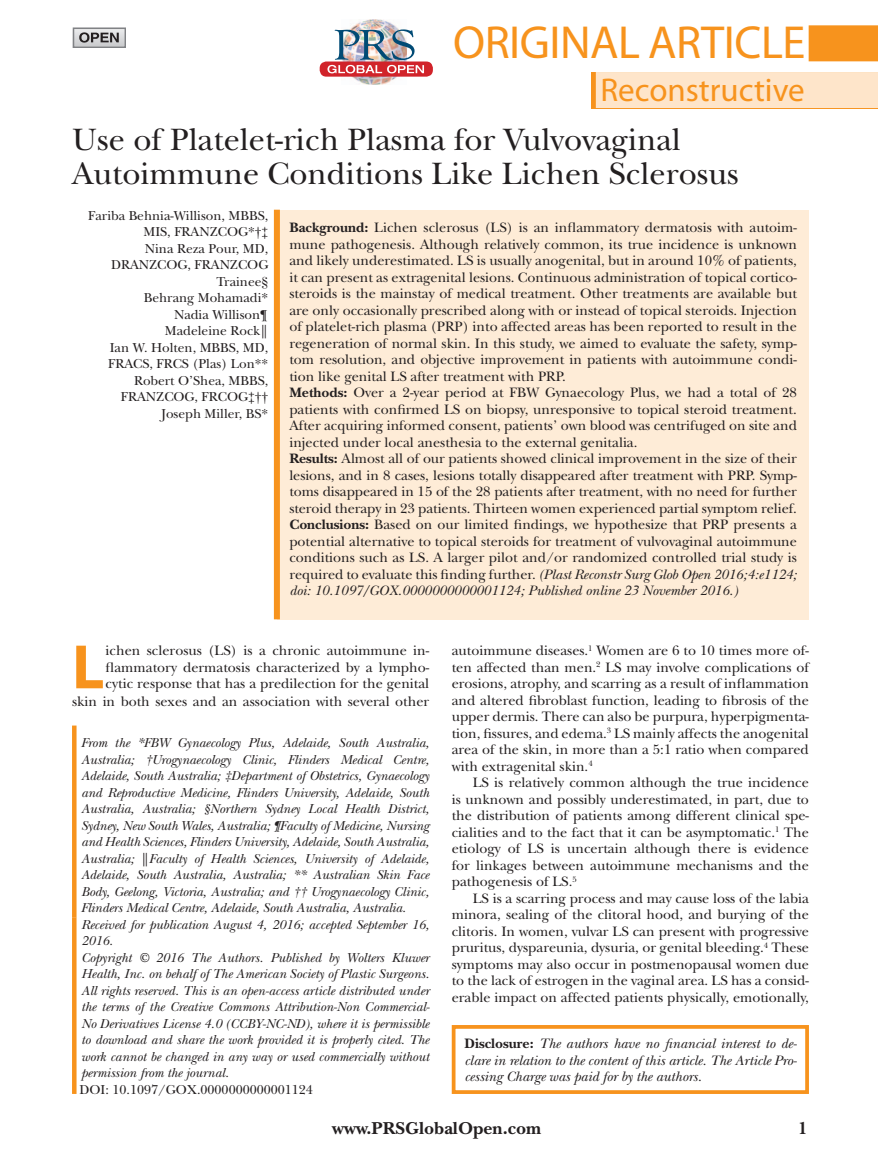
<style>
.page{position:relative;width:878px;height:1175px;background:#fff}
.page>*{position:absolute;margin:0;border:0;box-sizing:border-box;transform-origin:0 0}
.t1{font:700 63.15px "Myriad Pro";color:#f7931d}
.t2{font:46.5px "Myriad Pro";letter-spacing:-.01em;color:#f7931d}
.t3{font:33px "Myriad Pro";color:#f7931d}
.t4{font:32.25px/34.5px "New Baskerville";color:#231f20}
.t5{font:700 18px "New Baskerville";color:#231f20}
.t6{font:14.25px/16.5px "New Baskerville";color:#231f20;text-align:justify}
.t7{font:italic 14.25px/16.5px "New Baskerville";color:#231f20;text-align:justify}
.t8{font:italic 13.5px/16.5px "New Baskerville";color:#231f20}
.t9{font:13.5px/16.5px "New Baskerville";color:#231f20;text-align:right}
.s1{font-family:"Courier Std"}
.s2{font-weight:700}
.s3{font-style:italic}
.s4{font-family:"Courier Std";font-style:normal}
.s5{font-weight:700;font-style:normal}
</style>
<div class="page">
<div style="left:73px;top:28px;width:52px;height:20px;border:2px solid #808285"></div>
<svg style="left:79px;top:32px;width:40px;height:11px"></svg>
<img style="left:350px;top:20px;width:49px;height:64px">
<div style="left:320px;top:61px;width:113px;height:16px;background:#d1232a;border-radius:7px"></div>
<img style="left:327px;top:29px;width:97px;height:44px">
<hr style="left:72px;top:917px;width:4px;height:176px;background:#f7931d">
<hr style="left:72px;top:725px;width:4px;height:192px;background:#f7931d">
<div style="left:277px;top:210px;width:531px;height:409px;background:#feecd7"></div>
<div style="left:274px;top:210px;width:6px;height:409px;background:#f7931d"></div>
<div style="left:452px;top:1025px;width:356px;height:69px;border:4px solid #f7931d"></div>
<div style="left:596px;top:72px;width:282px;height:36px;background:#fee5ca"></div>
<div style="left:808px;top:25px;width:69px;height:36px;background:#f7931d"></div>
<h2 class="t2" style="left:453px;top:14px;width:354px">Original Article</h2>
<h3 class="t3" style="left:600px;top:69px;width:206px">Reconstructive</h3>
<h3 class="t4" style="left:72px;top:122px;width:668px">Use of Platelet-rich Plasma for Vulvovaginal<br>Autoimmune Conditions Like Lichen Sclerosus</h3>
<p class="t9" style="left:88px;top:207px;width:182px">Fariba Behnia-Willison, MBBS,<br>MIS, FRANZCOG*†‡<br>Nina Reza Pour, MD,<br>DRANZCOG, FRANZCOG<br>Trainee§<br>Behrang Mohamadi*<br>Nadia Willison¶<br>Madeleine Rock<span class="s1">║<br></span>Ian W. Holten, MBBS, MD,<br>FRACS, FRCS (Plas) Lon**<br>Robert O’Shea, MBBS,<br>FRANZCOG, FRCOG‡††<br>Joseph Miller, BS*</p>
<p class="t6" style="left:289px;top:219px;width:509px;text-align:left"><span class="s2">Background:</span> Lichen sclerosus (LS) is an inflammatory dermatosis with autoim&shy;mune pathogenesis. Although relatively common, its true incidence is unknown and likely underestimated. LS is usually anogenital, but in around 10% of patients, it can present as extragenital lesions. Continuous administration of topical cortico&shy;steroids is the mainstay of medical treatment. Other treatments are available but are only occasionally prescribed along with or instead of topical steroids. Injection of platelet-rich plasma (PRP) into affected areas has been reported to result in the regeneration of normal skin. In this study, we aimed to evaluate the safety, symp&shy;tom resolution, and objective improvement in patients with autoimmune condi&shy;tion like genital LS after treatment with PRP.<br><span class="s2">Methods:</span> Over a 2-year period at FBW Gynaecology Plus, we had a total of 28 patients with confirmed LS on biopsy, unresponsive to topical steroid treatment.<br>After acquiring informed consent, patients’ own blood was centrifuged on site and injected under local anesthesia to the external genitalia.<br><span class="s2">Results:</span> Almost all of our patients showed clinical improvement in the size of their lesions, and in 8 cases, lesions totally disappeared after treatment with PRP. Symp&shy;toms disappeared in 15 of the 28 patients after treatment, with no need for further steroid therapy in 23 patients. Thirteen women experienced partial symptom relief.<br><span class="s2">Conclusions:</span> Based on our limited findings, we hypothesize that PRP presents a potential alternative to topical steroids for treatment of vulvovaginal autoimmune conditions such as LS. A larger pilot and/or randomized controlled trial study is required to evaluate this finding further. <span class="s3">(Plast Reconstr Surg Glob Open 2016;4:e1124; doi: 10.1097/GOX.0000000000001124; Published online 23 November 2016.)</span></p>
<p class="t6" style="left:72px;top:642px;width:359px;text-align:right">ichen sclerosus (LS) is a chronic autoimmune in&shy;flammatory dermatosis characterized by a lympho-<br>cytic response that has a predilection for the genital<br>skin in both sexes and an association with several other</p>
<p class="t6" style="left:451px;top:642px;width:359px">autoimmune diseases.<sup>1</sup> Women are 6 to 10 times more of&shy;ten affected than men.<sup>2</sup> LS may involve complications of erosions, atrophy, and scarring as a result of inflammation and altered fibroblast function, leading to fibrosis of the upper dermis. There can also be purpura, hyperpigmenta&shy;tion, fissures, and edema.<sup>3</sup> LS mainly affects the anogenital area of the skin, in more than a 5:1 ratio when compared with extragenital skin.<sup>4</sup></p>
<p class="t6" style="left:451px;top:774px;width:359px;text-indent:21px">LS is relatively common although the true incidence is unknown and possibly underestimated, in part, due to the distribution of patients among different clinical spe&shy;cialities and to the fact that it can be asymptomatic.<sup>1</sup> The etiology of LS is uncertain although there is evidence for linkages between autoimmune mechanisms and the pathogenesis of LS.<sup>5</sup></p>
<p class="t6" style="left:451px;top:890px;width:359px;text-indent:21px">LS is a scarring process and may cause loss of the labia minora, sealing of the clitoral hood, and burying of the clitoris. In women, vulvar LS can present with progressive pruritus, dyspareunia, dysuria, or genital bleeding.<sup>4</sup> These symptoms may also occur in postmenopausal women due to the lack of estrogen in the vaginal area. LS has a consid&shy;erable impact on affected patients physically, emotionally,</p>
<h1 class="t1" style="left:72px;top:626px;width:34px">L</h1>
<p class="t8" style="left:81px;top:735px;width:350px;text-align:justify">From the *FBW Gynaecology Plus, Adelaide, South Australia, Australia; †Urogynaecology Clinic, Flinders Medical Centre, Adelaide, South Australia; ‡Department of Obstetrics, Gynaecology and Reproductive Medicine, Flinders University, Adelaide, South Australia, Australia; §Northern Sydney Local Health District, Sydney, New South Wales, Australia; ¶Faculty of Medicine, Nursing and Health Sciences, Flinders University, Adelaide, South Australia, Australia; <span class="s4">║</span>Faculty of Health Sciences, University of Adelaide, Adelaide, South Australia, Australia; ** Australian Skin Face Body, Geelong, Victoria, Australia; and †† Urogynaecology Clinic, Flinders Medical Centre, Adelaide, South Australia, Australia.</p>
<p class="t8" style="left:81px;top:916px;width:350px">Received for publication August 4, 2016; accepted September 16, 2016.<br>Copyright © 2016 The Authors. Published by Wolters Kluwer Health, Inc. on behalf of The American Society of Plastic Surgeons.<br>All rights reserved. This is an open-access article distributed under the terms of the Creative Commons Attribution-Non Commercial-No Derivatives License 4.0 (CCBY-NC-ND), where it is permissible to download and share the work provided it is properly cited. The work cannot be changed in any way or used commercially without permission from the journal.</p>
<p class="t9" style="left:80px;top:1081px;width:235px">DOI: 10.1097/GOX.0000000000001124</p>
<p class="t7" style="left:464px;top:1035px;width:334px"><span class="s5">Disclosure:</span> The authors have no financial interest to de&shy;clare in relation to the content of this article. The Article Pro&shy;cessing Charge was paid for by the authors.</p>
<p class="t5" style="left:332px;top:1118px;width:210px">www.PRSGlobalOpen.com</p>
<p class="t5" style="left:798px;top:1118px;width:11px">1</p>
</div>
